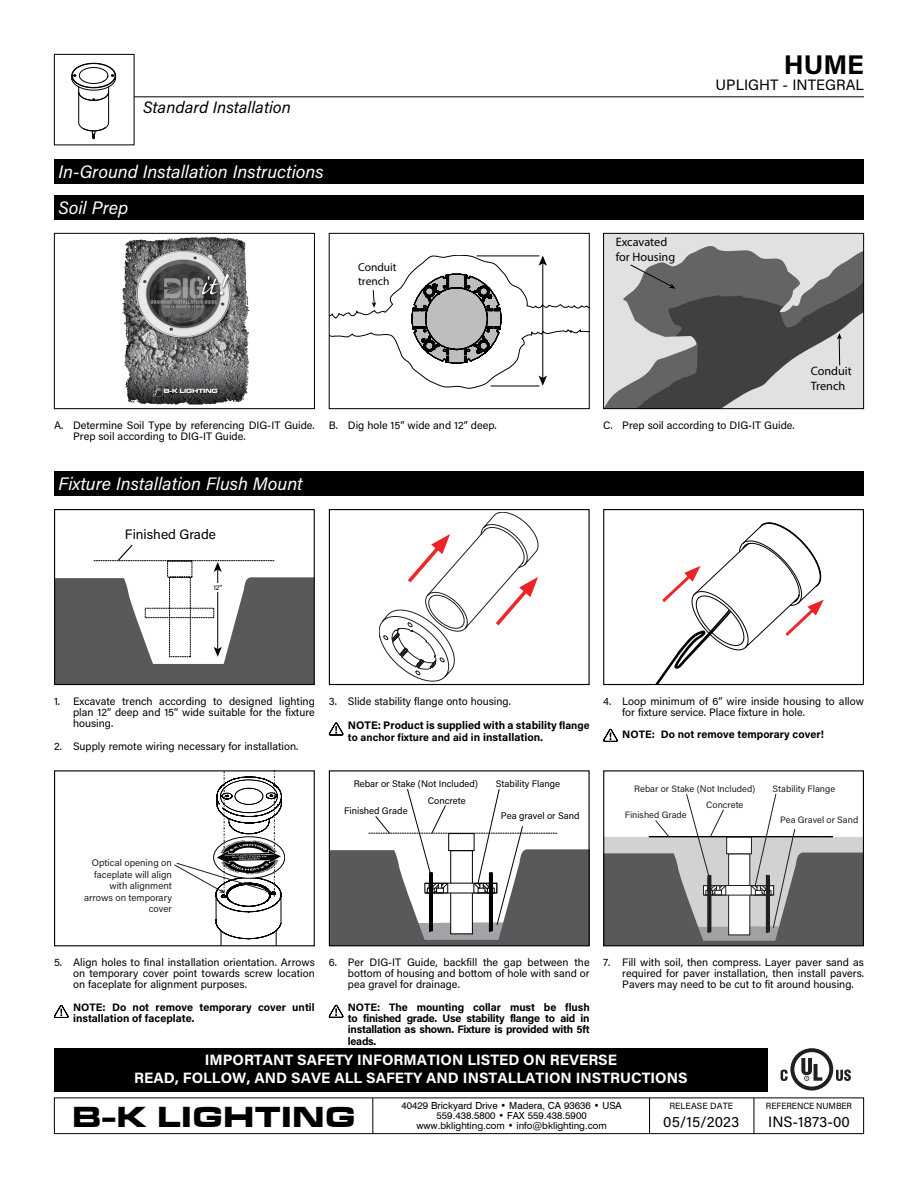
<style>
.page{position:relative;width:918px;height:1188px;background:#fff}
.page>*{position:absolute;margin:0;border:0;box-sizing:border-box;transform-origin:0 0}
.t1{font:30px "Microgramma D Bold Exte";letter-spacing:.055em;color:#000}
.t2{font:700 27px "Acumin Pro";color:#000}
.t3{font:italic 18px/36.2px "Acumin Pro";color:#fff}
.t4{font:italic 16.5px "Acumin Pro";color:#000}
.t5{font:700 15px/18px "Acumin Pro";color:#fff;text-align:center}
.t6{font:15px "Acumin Pro";color:#000}
.t7{font:13.65px "Acumin Pro";color:#000}
.t8{font:13.2px "Acumin Pro";letter-spacing:.01em;color:#000}
.t9{font:12.9px "Acumin Pro";color:#000}
.t10{font:12.15px/14.7px "Myriad Pro";color:#000}
.t11{font:11.55px/13.8px "Myriad";color:#000}
.t12{font:700 10.95px "Acumin Pro";color:#000}
.t13{font:10.8px/11.2px "Acumin Pro";color:#000;text-align:justify}
.t14{font:700 10.8px/11.2px "Acumin Pro";color:#000}
.t15{font:700 10.5px "Acumin Pro";color:#000}
.t16{font:9.75px/9.8px "Swiss 721 BT";color:#000;text-align:center}
.t17{font:9.6px/11.6px "Acumin Pro";color:#231f20;text-align:right}
.t18{font:9.45px "Acumin Pro";color:#000}
.t19{font:9.3px "Acumin Pro";color:#231f20}
.t20{font:9.15px "Acumin Pro";color:#000}
.t21{font:9px "Acumin Pro";color:#000;scale:.95 1}
.t22{font:9px "Acumin Pro";color:#000}
.t23{font:7.05px "Acumin Pro";color:#000}
.s1{font-size:10.5px}
.s2{font-size:10.95px}
.s3{font-family:"Myriad Pro";font-size:10.95px}
</style>
<div class="page">
<svg style="left:836px;top:1070px;width:15px;height:11px"></svg>
<svg style="left:790px;top:1048px;width:43px;height:43px"></svg>
<div style="left:794px;top:1052px;width:35px;height:35px;background:#fff;border-radius:50%"></div>
<svg style="left:801px;top:1058px;width:21px;height:23px"></svg>
<svg style="left:781px;top:1070px;width:7px;height:11px"></svg>
<div style="left:54px;top:1048px;width:714px;height:43px;background:#000"></div>
<div style="left:54px;top:159px;width:810px;height:25px;background:#000"></div>
<div style="left:54px;top:195px;width:810px;height:25px;background:#000"></div>
<div style="left:54px;top:472px;width:810px;height:24px;background:#000"></div>
<div style="left:54px;top:1098px;width:810px;height:36px;border:1px solid #000"></div>
<hr style="left:754px;top:1098px;width:1px;height:35px;background:#000">
<hr style="left:649px;top:1098px;width:1px;height:35px;background:#000">
<hr style="left:372px;top:1098px;width:1px;height:35px;background:#000">
<svg style="left:331px;top:255px;width:257px;height:134px"></svg>
<div style="left:329px;top:233px;width:261px;height:176px;border:1px solid #000"></div>
<svg style="left:605px;top:236px;width:257px;height:171px"></svg>
<div style="left:603px;top:233px;width:261px;height:176px;border:1px solid #000"></div>
<img style="left:122px;top:237px;width:128px;height:168px">
<div style="left:54px;top:233px;width:261px;height:176px;border:1px solid #000"></div>
<hr style="left:124px;top:96px;width:740px;height:1px;background:#000">
<div style="left:54px;top:57px;width:80px;height:88px;background:#fff"></div>
<svg style="left:72px;top:63px;width:44px;height:77px"></svg>
<div style="left:54px;top:54px;width:80px;height:91px;border:1px solid #000"></div>
<svg style="left:56px;top:544px;width:257px;height:139px"></svg>
<div style="left:54px;top:509px;width:261px;height:176px;border:1px solid #000"></div>
<svg style="left:656px;top:523px;width:168px;height:160px"></svg>
<div style="left:603px;top:509px;width:261px;height:176px;border:1px solid #000"></div>
<svg style="left:379px;top:512px;width:159px;height:169px"></svg>
<div style="left:329px;top:509px;width:261px;height:176px;border:1px solid #000"></div>
<svg style="left:331px;top:789px;width:257px;height:155px"></svg>
<div style="left:329px;top:770px;width:261px;height:176px;border:1px solid #000"></div>
<svg style="left:174px;top:772px;width:108px;height:172px"></svg>
<div style="left:54px;top:770px;width:261px;height:176px;border:1px solid #000"></div>
<svg style="left:605px;top:794px;width:257px;height:150px"></svg>
<div style="left:603px;top:770px;width:261px;height:176px;border:1px solid #000"></div>
<svg style="left:329px;top:1005px;width:14px;height:13px"></svg>
<svg style="left:54px;top:1005px;width:15px;height:13px"></svg>
<svg style="left:603px;top:729px;width:15px;height:13px"></svg>
<div style="left:329px;top:722px;width:14px;height:15px;background:#0d0d0d"></div>
<svg style="left:329px;top:722px;width:14px;height:13px"></svg>
<h3 class="t4" style="left:143px;top:96px;width:149px">Standard Installation</h3>
<h3 class="t3" style="left:59px;top:152px;width:267px">In-Ground Installation Instructions<br>Soil Prep</h3>
<p class="t11" style="left:358px;top:260px;width:40px">Conduit trench</p>
<h2 class="t2" style="left:784px;top:45px;width:82px">HUME</h2>
<h3 class="t6" style="left:716px;top:75px;width:150px">UPLIGHT - INTEGRAL</h3>
<p class="t10" style="left:616px;top:235px;width:61px">Excavated for Housing</p>
<p class="t10" style="left:811px;top:364px;width:42px">Conduit<br>Trench</p>
<p class="t13" style="left:54px;top:419px;width:262px">A. Determine Soil Type by referencing DIG-IT Guide.</p>
<p class="t13" style="left:603px;top:419px;width:193px">C. Prep soil according to DIG-IT Guide.</p>
<p class="t13" style="left:73px;top:430px;width:174px">Prep soil according to DIG-IT Guide.</p>
<p class="t13" style="left:329px;top:419px;width:169px">B. Dig hole 15” wide and 12” deep.</p>
<h3 class="t3" style="left:59px;top:465px;width:246px">Fixture Installation Flush Mount</h3>
<p class="t7" style="left:125px;top:525px;width:92px">Finished Grade</p>
<p class="t23" style="left:213px;top:582px;width:11px">12”</p>
<p class="t13" style="left:73px;top:695px;width:243px;text-indent:-19px">1. Excavate trench according to designed lighting plan 12” deep and 15” wide suitable for the fixture housing.</p>
<p class="t13" style="left:54px;top:740px;width:246px">2. Supply remote wiring necessary for installation.</p>
<p class="t17" style="left:84px;top:857px;width:89px">Optical opening on faceplate will align with alignment arrows on temporary cover</p>
<p class="t13" style="left:329px;top:695px;width:184px">3. Slide stability flange onto housing.</p>
<p class="t12" style="left:348px;top:717px;width:243px">NOTE: Product is supplied with a stability <span class="s1">flange</span></p>
<p class="t15" style="left:348px;top:730px;width:197px">to anchor fixture and aid i<span class="s2">n installation</span><span class="s3">.</span></p>
<p class="t13" style="left:622px;top:695px;width:243px;text-indent:-19px">4. Loop minimum of 6” wire inside housing to allow for fixture service. Place fixture in hole.</p>
<p class="t14" style="left:622px;top:729px;width:203px">NOTE: Do not remove temporary cover!</p>
<p class="t18" style="left:354px;top:777px;width:126px">Rebar or Stake (Not Included)</p>
<p class="t18" style="left:496px;top:778px;width:66px">Stability Flange</p>
<p class="t18" style="left:501px;top:809px;width:80px">Pea gravel or Sand</p>
<p class="t18" style="left:428px;top:794px;width:40px">Concrete</p>
<p class="t18" style="left:344px;top:804px;width:65px">Finished Grade</p>
<p class="t19" style="left:634px;top:782px;width:123px">Rebar or Stake (Not Included)</p>
<p class="t19" style="left:773px;top:783px;width:64px">Stability Flange</p>
<p class="t19" style="left:780px;top:814px;width:80px">Pea Gravel or Sand</p>
<p class="t19" style="left:706px;top:798px;width:39px">Concrete</p>
<p class="t8" style="left:659px;top:803px;width:54px">FIXTURE</p>
<p class="t19" style="left:625px;top:808px;width:63px">Finished Grade</p>
<p class="t13" style="left:73px;top:956px;width:243px;text-indent:-19px">5. Align holes to final installation orientation. Arrows on temporary cover point towards screw location on faceplate for alignment purposes.</p>
<p class="t14" style="left:73px;top:1001px;width:243px">NOTE: Do not remove temporary cover until installation of faceplate.</p>
<p class="t13" style="left:348px;top:956px;width:243px;text-indent:-19px">6. Per DIG-IT Guide, backfill the gap between the bottom of housing and bottom of hole with sand or pea gravel for drainage.</p>
<p class="t14" style="left:348px;top:1001px;width:243px;text-align:justify">NOTE: The mounting collar must be flush to finished grade. Use stability flange to aid in installation as shown. Fixture is provided with 5ft leads.</p>
<p class="t13" style="left:622px;top:956px;width:243px;text-indent:-19px">7. Fill with soil, then compress. Layer paver sand as required for paver installation, then install pavers.<br>Pavers may need to be cut to fit around housing.</p>
<p class="t20" style="left:800px;top:968px;width:120px">Rebar or Stake (Not Included)</p>
<h3 class="t5" style="left:134px;top:1050px;width:555px">IMPORTANT SAFETY INFORMATION LISTED ON REVERSE<br>READ, FOLLOW, AND SAVE ALL SAFETY AND INSTALLATION INSTRUCTIONS</h3>
<h1 class="t1" style="left:73px;top:1097px;width:283px">B-K LIGHTING</h1>
<p class="t9" style="left:189px;top:1119px;width:21px">12V</p>
<p class="t16" style="left:401px;top:1101px;width:222px">40429 Brickyard Drive • Madera, CA 93636 • USA<br>559.438.5800 • FAX 559.438.5900</p>
<p class="t16" style="left:416px;top:1120px;width:192px">www.bklighting.com • info@bklighting.com</p>
<p class="t22" style="left:669px;top:1099px;width:65px">RELEASE DATE</p>
<h3 class="t6" style="left:663px;top:1111px;width:77px">05/15/2023</h3>
<p class="t21" style="left:766px;top:1099px;width:92px">REFERENCE NUMBER</p>
<h3 class="t6" style="left:768px;top:1111px;width:83px">INS-1873-00</h3>
</div>
